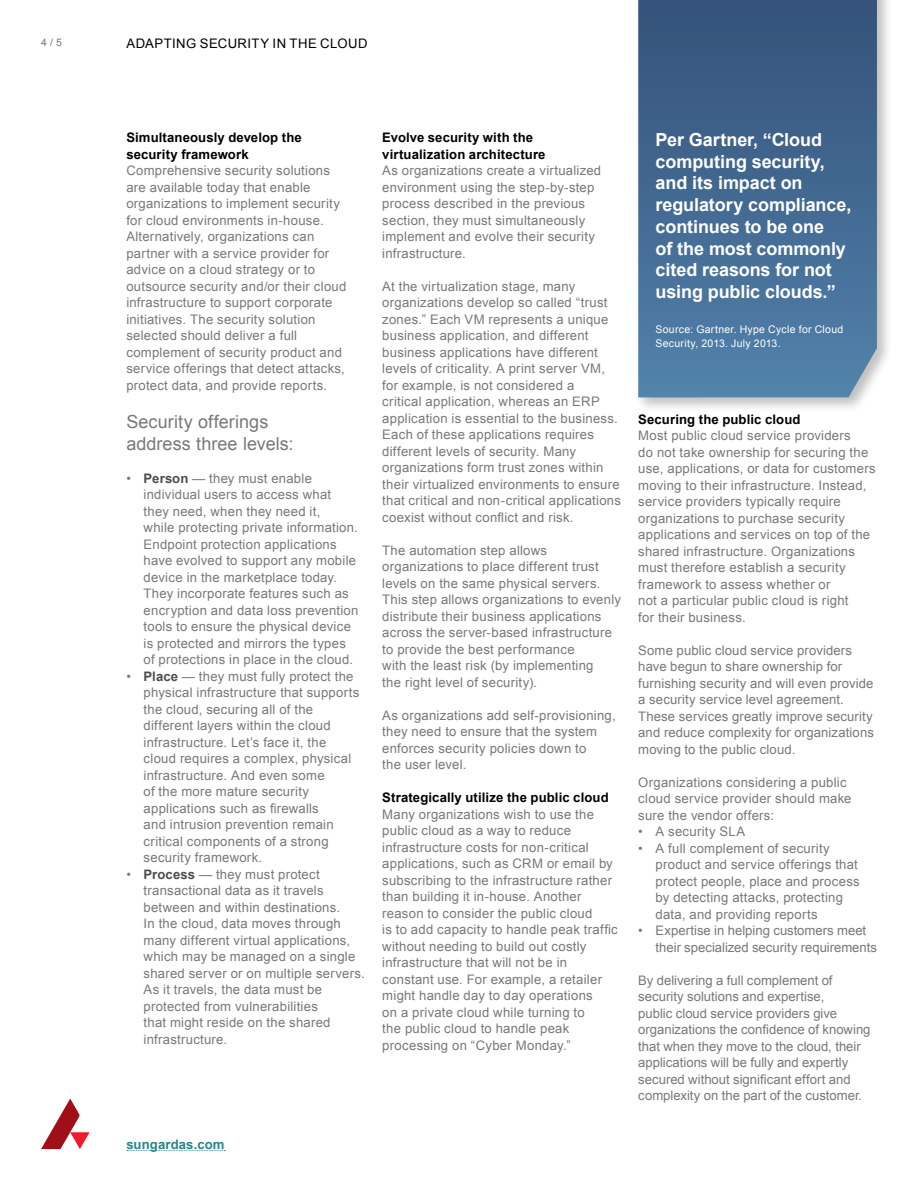
<style>
.page{position:relative;width:918px;height:1188px;background:#fff}
.page>*{position:absolute;margin:0;border:0;box-sizing:border-box;transform-origin:0 0}
.t1{font:700 18px/21.8px "Arial";letter-spacing:-.005em;color:#fff}
.t2{font:18px/21.8px "Arial";letter-spacing:.005em;color:#77787b}
.t3{font:13.2px/16.5px "Arial";letter-spacing:.02em;color:#77787b}
.t4{font:13.2px/16.5px "Arial";color:#77787b}
.t5{font:700 13.2px/16.5px "Arial";letter-spacing:.01em;color:#000}
.t6{font:13.2px "Arial";letter-spacing:.035em;color:#000}
.t7{font:700 13.2px "Arial";letter-spacing:.01em;color:#28838e}
.t8{font:10.5px/13.5px "Arial";letter-spacing:.025em;color:#fff}
.t9{font:10.5px "Arial";color:#77787b}
.s1{font-weight:700;color:#4d4d4f}
</style>
<div class="page">
<svg style="left:127px;top:1150px;width:98px;height:1px"></svg>
<svg style="left:41px;top:1099px;width:49px;height:50px"></svg>
<div style="left:635px;top:0;width:258px;height:413px;background:#000;opacity:.25"></div>
<svg style="left:638px;top:0;width:239px;height:397px;background:#446a92"></svg>
<p class="t9" style="left:41px;top:36px;width:22px">4 / 5</p>
<p class="t6" style="left:126px;top:35px;width:243px">ADAPTING SECURITY IN THE CLOUD</p>
<p class="t5" style="left:126px;top:130px;width:177px">Simultaneously develop the security framework</p>
<p class="t3" style="left:126px;top:162px;width:222px">Comprehensive security solutions are available today that enable organizations to implement security for cloud environments in-house.<br>Alternatively, organizations can partner with a service provider for advice on a cloud strategy or to outsource security and/or their cloud infrastructure to support corporate initiatives. The security solution selected should deliver a full complement of security product and service offerings that detect attacks, protect data, and provide reports.</p>
<h1 class="t2" style="left:126px;top:411px;width:169px">Security offerings address three levels:</h1>
<p class="t3" style="left:144px;top:470px;width:216px;text-indent:-17px">• <span class="s1">Person</span> — they must enable individual users to access what they need, when they need it,<br>while protecting private information.<br>Endpoint protection applications have evolved to support any mobile device in the marketplace today.<br>They incorporate features such as encryption and data loss prevention tools to ensure the physical device is protected and mirrors the types of protections in place in the cloud.</p>
<p class="t3" style="left:144px;top:668px;width:217px;text-indent:-17px">• <span class="s1">Place</span> — they must fully protect the physical infrastructure that supports the cloud, securing all of the different layers within the cloud infrastructure. Let’s face it, the cloud requires a complex, physical infrastructure. And even some<br>of the more mature security applications such as firewalls<br>and intrusion prevention remain critical components of a strong security framework.</p>
<p class="t3" style="left:144px;top:866px;width:223px;text-indent:-17px">• <span class="s1">Process</span> — they must protect transactional data as it travels between and within destinations.<br>In the cloud, data moves through many different virtual applications, which may be managed on a single shared server or on multiple servers.<br>As it travels, the data must be protected from vulnerabilities<br>that might reside on the shared infrastructure.</p>
<p class="t7" style="left:126px;top:1136px;width:100px">sungardas.com</p>
<p class="t5" style="left:382px;top:130px;width:165px">Evolve security with the virtualization architecture</p>
<p class="t3" style="left:382px;top:162px;width:220px">As organizations create a virtualized environment using the step-by-step process described in the previous section, they must simultaneously implement and evolve their security infrastructure.</p>
<p class="t3" style="left:382px;top:278px;width:240px">At the virtualization stage, many organizations develop so called “trust zones.” Each VM represents a unique business application, and different business applications have different levels of criticality. A print server VM, for example, is not considered a<br>critical application, whereas an ERP application is essential to the business.<br>Each of these applications requires different levels of security. Many organizations form trust zones within their virtualized environments to ensure that critical and non-critical applications coexist without conflict and risk.</p>
<p class="t3" style="left:382px;top:542px;width:240px">The automation step allows organizations to place different trust levels on the same physical servers.<br>This step allows organizations to evenly distribute their business applications across the server-based infrastructure to provide the best performance<br>with the least risk (by implementing<br>the right level of security).</p>
<p class="t3" style="left:382px;top:707px;width:235px">As organizations add self-provisioning, they need to ensure that the system enforces security policies down to<br>the user level.</p>
<p class="t5" style="left:382px;top:790px;width:228px">Strategically utilize the public cloud</p>
<p class="t3" style="left:382px;top:806px;width:237px">Many organizations wish to use the public cloud as a way to reduce infrastructure costs for non-critical applications, such as CRM or email by subscribing to the infrastructure rather than building it in-house. Another reason to consider the public cloud<br>is to add capacity to handle peak traffic without needing to build out costly infrastructure that will not be in constant use. For example, a retailer might handle day to day operations<br>on a private cloud while turning to<br>the public cloud to handle peak processing on “Cyber Monday.”</p>
<h1 class="t1" style="left:656px;top:129px;width:197px">Per Gartner, “Cloud computing security, and its impact on regulatory compliance, continues to be one<br>of the most commonly cited reasons for not using public clouds.”</h1>
<p class="t8" style="left:656px;top:323px;width:189px">Source: Gartner. Hype Cycle for Cloud<br>Security, 2013. July 2013.</p>
<p class="t5" style="left:638px;top:411px;width:164px">Securing the public cloud</p>
<p class="t3" style="left:638px;top:428px;width:239px">Most public cloud service providers<br>do not take ownership for securing the use, applications, or data for customers moving to their infrastructure. Instead, service providers typically require organizations to purchase security applications and services on top of the shared infrastructure. Organizations must therefore establish a security framework to assess whether or<br>not a particular public cloud is right<br>for their business.</p>
<p class="t3" style="left:638px;top:642px;width:237px">Some public cloud service providers have begun to share ownership for furnishing security and will even provide a security service level agreement.<br>These services greatly improve security and reduce complexity for organizations moving to the public cloud.</p>
<p class="t3" style="left:638px;top:774px;width:215px">Organizations considering a public cloud service provider should make sure the vendor offers:</p>
<p class="t3" style="left:638px;top:824px;width:109px">• A security SLA</p>
<p class="t3" style="left:656px;top:840px;width:206px;text-indent:-17px">• A full complement of security product and service offerings that protect people, place and process by detecting attacks, protecting data, and providing reports</p>
<p class="t4" style="left:656px;top:923px;width:223px;text-indent:-17px">• Expertise in helping customers meet their specialized security requirements</p>
<p class="t4" style="left:638px;top:972px;width:234px">By delivering a full complement of security solutions and expertise,<br>public cloud service providers give organizations the confidence of knowing that when they move to the cloud, their applications will be fully and expertly secured without significant effort and complexity on the part of the customer.</p>
</div>
